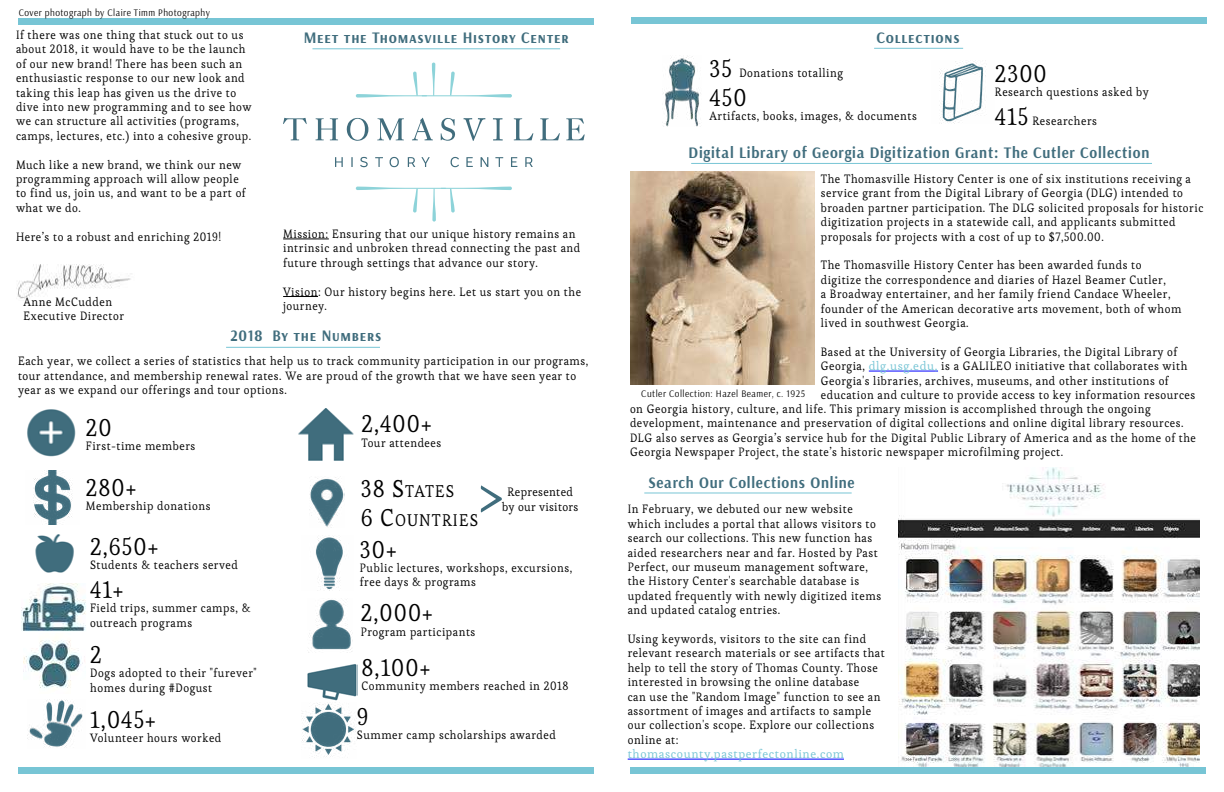
<style>
.page{position:relative;width:1224px;height:792px;background:#fff}
.page>*{position:absolute;margin:0;border:0;box-sizing:border-box;transform-origin:0 0}
.t1{font:60px "Esteban";color:#406d7d;scale:.93 1}
.t2{font:24px "Esteban";letter-spacing:.05em;color:#000;scale:.93 1}
.t3{font:16.8px/28.8px "Esteban";letter-spacing:.07em;color:#000;scale:.93 1}
.t4{font:700 16px "Arsenal";letter-spacing:.05em;color:#406d7d;scale:.93 1}
.t5{font:12.1px/14.5px "Esteban";letter-spacing:.03em;color:#000;text-align:center;scale:.93 1}
.t6{font:12px/14.4px "Esteban";letter-spacing:.05em;color:#000;scale:.93 1}
.t7{font:12px "Esteban";letter-spacing:.05em;color:#77c5d5}
.t8{font:10px "Arsenal";letter-spacing:.05em;color:#000;scale:.93 1}
.s1{font-size:24px}
.s2{color:#77c5d5}
</style>
<div class="page">
<img style="left:16px;top:264px;width:116px;height:35px">
<div style="left:18px;top:18px;width:576px;height:7px;background:#77c5d5"></div>
<div style="left:631px;top:17px;width:576px;height:7px;background:#77c5d5"></div>
<div style="left:18px;top:767px;width:576px;height:7px;background:#77c5d5"></div>
<div style="left:630px;top:767px;width:576px;height:7px;background:#77c5d5"></div>
<img style="left:22px;top:583px;width:64px;height:48px">
<img style="left:309px;top:599px;width:43px;height:53px">
<img style="left:939px;top:60px;width:47px;height:64px">
<img style="left:27px;top:409px;width:49px;height:47px">
<img style="left:316px;top:536px;width:27px;height:54px">
<img style="left:663px;top:56px;width:37px;height:71px">
<hr style="left:226px;top:347px;width:154px;height:1px;background:#77c5d5">
<hr style="left:874px;top:48px;width:89px;height:1px;background:#77c5d5">
<hr style="left:312px;top:48px;width:248px;height:1px;background:#77c5d5">
<svg style="left:356px;top:187px;width:156px;height:35px"></svg>
<svg style="left:356px;top:63px;width:156px;height:35px"></svg>
<svg style="left:481px;top:157px;width:7px;height:10px"></svg>
<svg style="left:390px;top:157px;width:9px;height:10px"></svg>
<svg style="left:408px;top:157px;width:7px;height:10px"></svg>
<svg style="left:525px;top:157px;width:8px;height:10px"></svg>
<svg style="left:335px;top:157px;width:8px;height:10px"></svg>
<svg style="left:360px;top:157px;width:8px;height:10px"></svg>
<svg style="left:466px;top:157px;width:7px;height:10px"></svg>
<svg style="left:511px;top:157px;width:6px;height:10px"></svg>
<svg style="left:451px;top:157px;width:8px;height:10px"></svg>
<svg style="left:421px;top:157px;width:9px;height:10px"></svg>
<svg style="left:375px;top:157px;width:8px;height:10px"></svg>
<svg style="left:495px;top:157px;width:8px;height:10px"></svg>
<svg style="left:351px;top:157px;width:2px;height:10px"></svg>
<svg style="left:283px;top:118px;width:24px;height:22px"></svg>
<svg style="left:377px;top:118px;width:27px;height:22px"></svg>
<svg style="left:315px;top:118px;width:23px;height:22px"></svg>
<svg style="left:347px;top:118px;width:21px;height:23px"></svg>
<svg style="left:566px;top:118px;width:19px;height:22px"></svg>
<svg style="left:441px;top:118px;width:14px;height:23px"></svg>
<svg style="left:412px;top:118px;width:21px;height:22px"></svg>
<svg style="left:514px;top:118px;width:19px;height:22px"></svg>
<svg style="left:540px;top:118px;width:20px;height:22px"></svg>
<svg style="left:464px;top:118px;width:21px;height:23px"></svg>
<svg style="left:493px;top:118px;width:10px;height:23px"></svg>
<hr style="left:283px;top:239px;width:46px;height:1px;background:#000">
<hr style="left:283px;top:296px;width:35px;height:1px;background:#000">
<img style="left:33px;top:470px;width:39px;height:55px">
<img style="left:24px;top:640px;width:61px;height:48px">
<img style="left:298px;top:409px;width:56px;height:52px">
<img style="left:307px;top:664px;width:50px;height:37px">
<img style="left:29px;top:699px;width:54px;height:49px">
<img style="left:35px;top:534px;width:39px;height:39px">
<img style="left:302px;top:703px;width:54px;height:55px">
<img style="left:310px;top:477px;width:35px;height:50px">
<img style="left:630px;top:171px;width:184px;height:214px">
<hr style="left:869px;top:371px;width:69px;height:1px;background:#00f">
<hr style="left:691px;top:163px;width:461px;height:1px;background:#77c5d5">
<img style="left:899px;top:468px;width:301px;height:299px">
<hr style="left:628px;top:759px;width:216px;height:1px;background:#00f">
<hr style="left:644px;top:492px;width:208px;height:1px;background:#77c5d5">
<p class="t8" style="left:19px;top:5px;width:207px">Cover photograph by Claire Timm Photography</p>
<p class="t6" style="left:16px;top:28px;width:255px">If there was one thing that stuck out to us about 2018, it would have to be the launch of our new brand! There has been such an enthusiastic response to our new look and taking this leap has given us the drive to dive into new programming and to see how we can structure all activities (programs, camps, lectures, etc.) into a cohesive group.</p>
<p class="t6" style="left:16px;top:157px;width:249px">Much like a new brand, we think our new programming approach will allow people to find us, join us, and want to be a part of what we do.</p>
<p class="t6" style="left:16px;top:229px;width:222px">Here’s to a robust and enriching 2019!</p>
<p class="t6" style="left:23px;top:295px;width:110px">Anne McCudden<br>Executive Director</p>
<h3 class="t4" style="left:304px;top:26px;width:287px">Meet the Thomasville History Center</h3>
<p class="t6" style="left:283px;top:227px;width:321px">Mission: Ensuring that our unique history remains an intrinsic and unbroken thread connecting the past and future through settings that advance our story.</p>
<p class="t6" style="left:283px;top:284px;width:322px">Vision: Our history begins here. Let us start you on the journey.</p>
<h3 class="t4" style="left:231px;top:324px;width:164px">2018 By the Numbers</h3>
<p class="t6" style="left:18px;top:354px;width:615px">Each year, we collect a series of statistics that help us to track community participation in our programs, tour attendance, and membership renewal rates. We are proud of the growth that we have seen year to year as we expand our offerings and tour options.</p>
<h2 class="t2" style="left:361px;top:409px;width:77px">2,400+</h2>
<p class="t6" style="left:361px;top:435px;width:87px">Tour attendees</p>
<h3 class="t3" style="left:361px;top:477px;width:126px"><span class="s1">38 S</span>TATES<br><span class="s1">6 C</span>OUNTRIES</h3>
<h2 class="t2" style="left:86px;top:412px;width:29px">20</h2>
<p class="t6" style="left:86px;top:439px;width:119px">First-time members</p>
<h2 class="t2" style="left:86px;top:472px;width:56px">280+</h2>
<p class="t6" style="left:86px;top:499px;width:136px">Membership donations</p>
<h1 class="t1" style="left:478px;top:454px;width:29px">&gt;</h1>
<p class="t5" style="left:502px;top:485px;width:83px">Represented by our visitors</p>
<h2 class="t2" style="left:90px;top:531px;width:75px">2,650+</h2>
<p class="t6" style="left:90px;top:558px;width:161px">Students &amp; teachers served</p>
<h2 class="t2" style="left:90px;top:574px;width:37px">41+</h2>
<p class="t6" style="left:90px;top:601px;width:174px">Field trips, summer camps, &amp; outreach programs</p>
<h2 class="t2" style="left:361px;top:598px;width:79px">2,000+</h2>
<p class="t6" style="left:361px;top:624px;width:125px">Program participants</p>
<h2 class="t2" style="left:360px;top:534px;width:41px">30+</h2>
<p class="t6" style="left:360px;top:561px;width:230px">Public lectures, workshops, excursions, free days &amp; programs</p>
<h2 class="t2" style="left:90px;top:639px;width:14px">2</h2>
<p class="t6" style="left:90px;top:666px;width:180px">Dogs adopted to their "furever" homes during #Dogust</p>
<h2 class="t2" style="left:361px;top:652px;width:76px">8,100+</h2>
<p class="t6" style="left:361px;top:679px;width:224px">Community members reached in 2018</p>
<h2 class="t2" style="left:90px;top:704px;width:72px">1,045+</h2>
<p class="t6" style="left:90px;top:731px;width:142px">Volunteer hours worked</p>
<h2 class="t2" style="left:357px;top:701px;width:14px">9</h2>
<p class="t6" style="left:357px;top:728px;width:215px">Summer camp scholarships awarded</p>
<h3 class="t4" style="left:876px;top:26px;width:91px">Collections</h3>
<p class="t6" style="left:710px;top:66px;width:145px"><span class="s1">35</span> Donations totalling</p>
<h2 class="t2" style="left:710px;top:82px;width:41px">450</h2>
<p class="t6" style="left:710px;top:109px;width:224px">Artifacts, books, images, &amp; documents</p>
<h2 class="t2" style="left:995px;top:58px;width:57px">2300</h2>
<p class="t6" style="left:995px;top:85px;width:167px">Research questions asked by</p>
<p class="t6" style="left:995px;top:114px;width:111px"><span class="s1">415</span> Researchers</p>
<h3 class="t4" style="left:689px;top:142px;width:497px">Digital Library of Georgia Digitization Grant: The Cutler Collection</h3>
<p class="t6" style="left:821px;top:172px;width:413px">The Thomasville History Center is one of six institutions receiving a service grant from the Digital Library of Georgia (DLG) intended to broaden partner participation. The DLG solicited proposals for historic digitization projects in a statewide call, and applicants submitted proposals for projects with a cost of up to $7,500.00.</p>
<p class="t6" style="left:821px;top:258px;width:389px">The Thomasville History Center has been awarded funds to digitize the correspondence and diaries of Hazel Beamer Cutler,<br>a Broadway entertainer, and her family friend Candace Wheeler, founder of the American decorative arts movement, both of whom lived in southwest Georgia.</p>
<p class="t6" style="left:821px;top:344px;width:385px">Based at the University of Georgia Libraries, the Digital Library of</p>
<p class="t6" style="left:821px;top:359px;width:396px">Georgia, <span class="s2">dlg.usg.edu,</span> is a GALILEO initiative that collaborates with</p>
<p class="t6" style="left:821px;top:373px;width:376px">Georgia's libraries, archives, museums, and other institutions of</p>
<p class="t6" style="left:821px;top:388px;width:404px">education and culture to provide access to key information resources</p>
<p class="t6" style="left:630px;top:402px;width:561px">on Georgia history, culture, and life. This primary mission is accomplished through the ongoing</p>
<p class="t6" style="left:630px;top:416px;width:597px">development, maintenance and preservation of digital collections and online digital library resources.</p>
<p class="t6" style="left:630px;top:430px;width:610px">DLG also serves as Georgia’s service hub for the Digital Public Library of America and as the home of the</p>
<p class="t6" style="left:630px;top:445px;width:467px">Georgia Newspaper Project, the state’s historic newspaper microfilming project.</p>
<p class="t8" style="left:641px;top:387px;width:178px">Cutler Collection: Hazel Beamer, c. 1925</p>
<h3 class="t4" style="left:648px;top:471px;width:223px">Search Our Collections Online</h3>
<p class="t6" style="left:628px;top:502px;width:274px">In February, we debuted our new website which includes a portal that allows visitors to search our collections. This new function has aided researchers near and far. Hosted by Past Perfect, our museum management software, the History Center's searchable database is updated frequently with newly digitized items and updated catalog entries.</p>
<p class="t6" style="left:628px;top:632px;width:278px">Using keywords, visitors to the site can find relevant research materials or see artifacts that help to tell the story of Thomas County. Those interested in browsing the online database<br>can use the "Random Image" function to see an assortment of images and artifacts to sample our collection's scope. Explore our collections online at:</p>
<p class="t7" style="left:628px;top:746px;width:218px">thomascounty.pastperfectonline.com</p>
</div>
